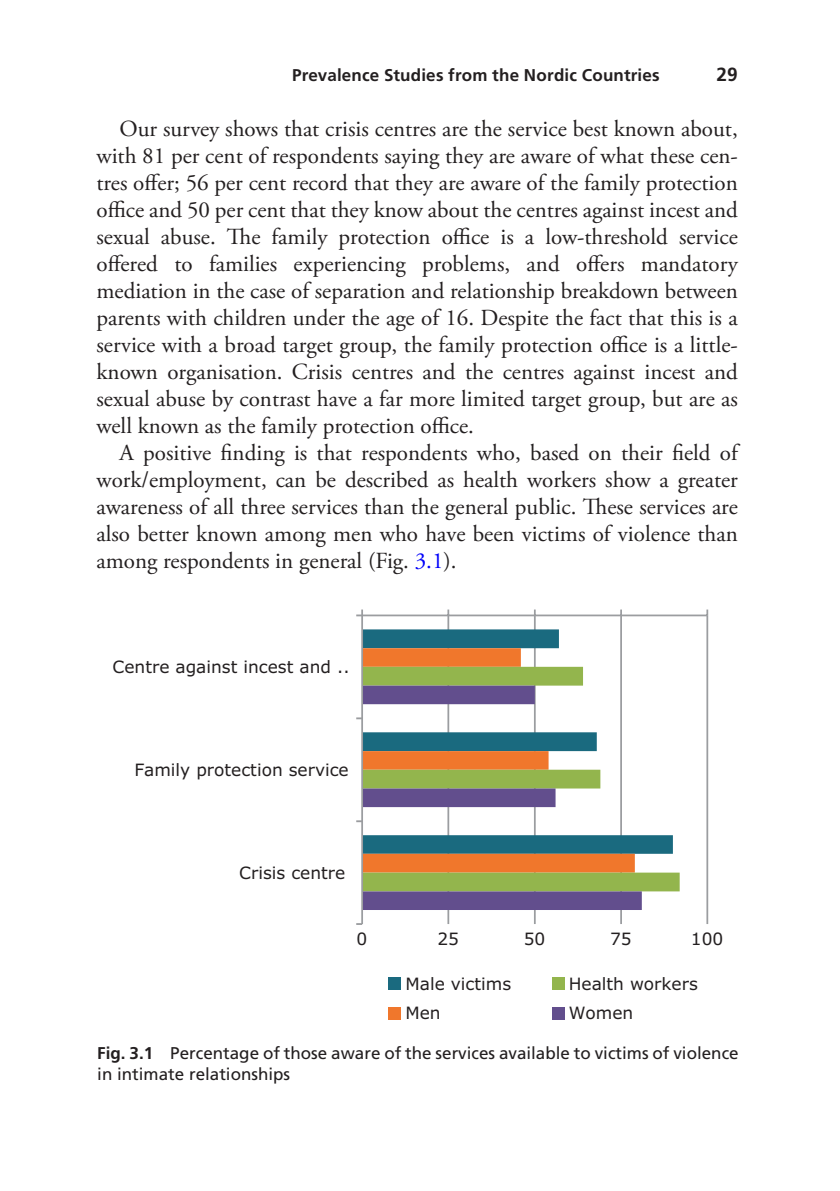
<style>
.page{position:relative;width:840px;height:1191px;background:#fff}
.page>*{position:absolute;margin:0;border:0;box-sizing:border-box;transform-origin:0 0}
.Text{font:23px/27px "Adobe Garamond Pro";color:#231f20;text-align:justify}
.t1{font:700 19px "Frutiger LT Pro";color:#231f20}
.t2{font:17px/29.6px "Verdana";color:#231f20}
.t3{font:17px/21px "Frutiger LT Pro";color:#231f20}
.t4{font:700 17px "Frutiger LT Pro";letter-spacing:.01em;color:#231f20}
.s1{color:#0000fa}
.s2{font-weight:700}
</style>
<div class="page">
<hr style="left:447px;top:615px;width:2px;height:309px;background:#9b9da0">
<hr style="left:533px;top:615px;width:2px;height:309px;background:#9b9da0">
<hr style="left:620px;top:615px;width:1px;height:309px;background:#9b9da0">
<hr style="left:706px;top:615px;width:1px;height:309px;background:#9b9da0">
<svg style="left:363px;top:629px;width:259px;height:19px;fill:#1a6a7f"></svg>
<svg style="left:363px;top:648px;width:259px;height:19px;fill:#f0772c"></svg>
<svg style="left:363px;top:667px;width:316px;height:224px"></svg>
<svg style="left:363px;top:685px;width:278px;height:225px"></svg>
<hr style="left:362px;top:614px;width:345px;height:2px;background:#9b9da0">
<hr style="left:361px;top:615px;width:2px;height:309px;background:#9b9da0">
<svg style="left:356px;top:609px;width:7px;height:7px"></svg>
<div style="left:388px;top:977px;width:12px;height:12px;background:#1a6a7f"></div>
<div style="left:388px;top:1007px;width:12px;height:12px;background:#f0772c"></div>
<div style="left:551px;top:977px;width:13px;height:12px;background:#93b54d"></div>
<div style="left:551px;top:1007px;width:13px;height:12px;background:#624e8d"></div>
<p class="t1" style="left:716px;top:64px;width:23px">29</p>
<p class="Text" style="left:96px;top:116px;width:642px;text-indent:23px">Our survey shows that crisis centres are the service best known about, with 81 per cent of respondents saying they are aware of what these cen&shy;tres offer; 56 per cent record that they are aware of the family protection office and 50 per cent that they know about the centres against incest and sexual abuse. The family protection office is a low-threshold service offered to families experiencing problems, and offers mandatory mediation in the case of separation and relationship breakdown between parents with children under the age of 16. Despite the fact that this is a service with a broad target group, the family protection office is a little&shy;known organisation. Crisis centres and the centres against incest and sexual abuse by contrast have a far more limited target group, but are as well known as the family protection office.</p>
<p class="Text" style="left:96px;top:440px;width:642px;text-indent:23px">A positive finding is that respondents who, based on their field of work/employment, can be described as health workers show a greater awareness of all three services than the general public. These services are also better known among men who have been victims of violence than among respondents in general (Fig. <span class="s1">3.1</span>).</p>
<p class="t4" style="left:292px;top:65px;width:369px">Prevalence Studies from the Nordic Countries</p>
<p class="t2" style="left:112px;top:651px;width:238px">Centre against incest and ..</p>
<p class="t2" style="left:134px;top:754px;width:216px">Family protection service</p>
<p class="t2" style="left:239px;top:857px;width:107px">Crisis centre</p>
<p class="t2" style="left:356px;top:923px;width:12px">0</p>
<p class="t2" style="left:437px;top:923px;width:23px">25</p>
<p class="t2" style="left:523px;top:923px;width:23px">50</p>
<p class="t2" style="left:609px;top:923px;width:23px">75</p>
<p class="t2" style="left:690px;top:923px;width:34px">100</p>
<p class="t2" style="left:405px;top:968px;width:107px">Male victims<br>Men</p>
<p class="t2" style="left:568px;top:968px;width:131px">Health workers<br>Women</p>
<p class="t3" style="left:97px;top:1043px;width:642px"><span class="s2">Fig. 3.1</span> Percentage of those aware of the services available to victims of violence in intimate relationships</p>
</div>
